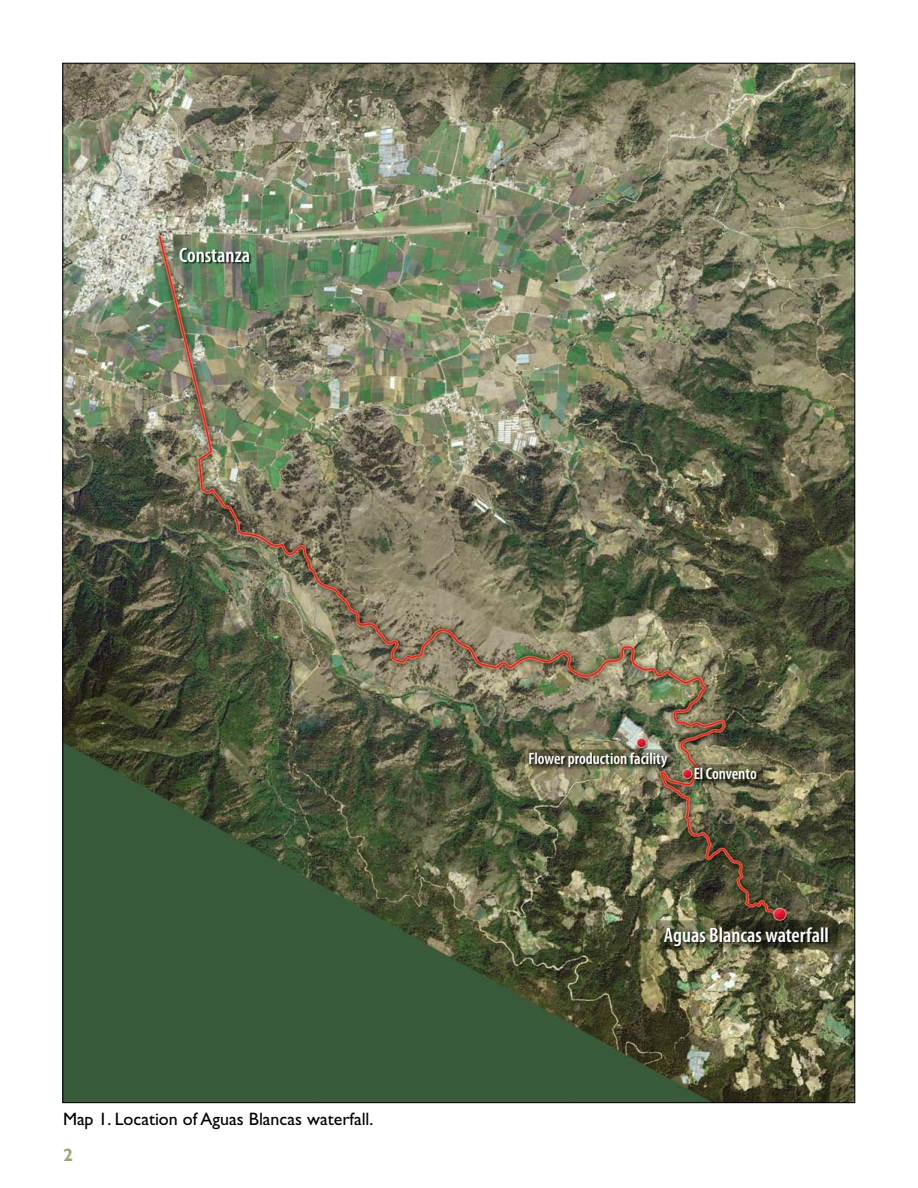
<style>
.page{position:relative;width:918px;height:1188px;background:#fff}
.page>*{position:absolute;margin:0;border:0;box-sizing:border-box;transform-origin:0 0}
.t1{font:600 condensed 21px "Myriad Pro";color:#fff}
.t2{font:18px "Gill Sans";color:#000}
.t3{font:700 18px "Gill Sans";color:#a0a381}
.t4{font:600 condensed 16.5px "Myriad Pro";color:#fff}
</style>
<div class="page">
<img style="left:65px;top:65px;width:788px;height:1036px">
<div style="left:180px;top:247px;width:72px;height:17px;background:#000;opacity:.75"></div>
<div style="left:657px;top:920px;width:182px;height:30px;background:#000;opacity:.75"></div>
<svg style="left:656px;top:920px;width:180px;height:27px"></svg>
<div style="left:694px;top:764px;width:71px;height:21px;background:#000;opacity:.75"></div>
<svg style="left:694px;top:764px;width:68px;height:18px"></svg>
<div style="left:528px;top:749px;width:146px;height:21px;background:#000;opacity:.75"></div>
<svg style="left:528px;top:749px;width:143px;height:18px"></svg>
<p class="t1" style="left:179px;top:243px;width:72px">Constanza</p>
<p class="t2" style="left:63px;top:1109px;width:312px">Map 1. Location of Aguas Blancas waterfall.</p>
<p class="t3" style="left:63px;top:1144px;width:11px">2</p>
<p class="t4" style="left:528px;top:750px;width:140px">Flower production facility</p>
<p class="t4" style="left:694px;top:765px;width:65px">El Convento</p>
<p class="t1" style="left:664px;top:923px;width:166px">Aguas Blancas waterfall</p>
</div>
